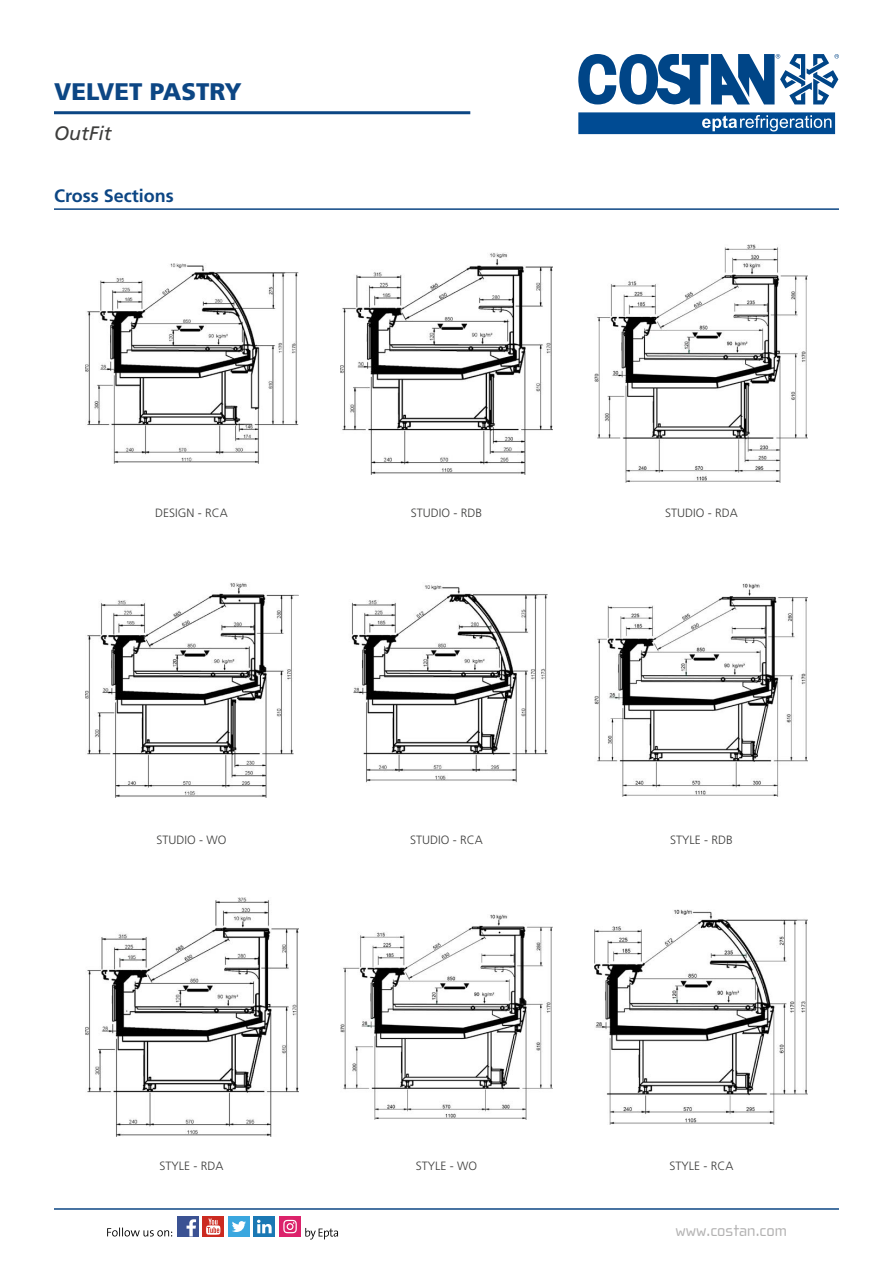
<style>
.page{position:relative;width:893px;height:1263px;background:#fff}
.page>*{position:absolute;margin:0;border:0;box-sizing:border-box;transform-origin:0 0}
.t1{font:900 24px "Frutiger LT Std";color:#0c4684}
.t2{font:italic 19.5px "Frutiger LT Std";color:#3c3c3b}
.t3{font:700 18px "Frutiger LT Std";color:#0c4684}
.t4{font:16.5px "Cholla Wide";color:#b3b2b2}
.t5{font:300 12px "Frutiger LT Std";color:#3c3c3b}
</style>
<div class="page">
<hr style="left:54px;top:111px;width:416px;height:3px;background:#0c4684">
<hr style="left:54px;top:208px;width:785px;height:2px;background:#0c4684">
<hr style="left:54px;top:1208px;width:785px;height:2px;background:#0c4684">
<div style="left:203px;top:1216px;width:21px;height:21px;background:#cb2a20"></div>
<svg style="left:206px;top:1218px;width:14px;height:17px"></svg>
<div style="left:177px;top:1216px;width:21px;height:21px;background:#3b5293"></div>
<svg style="left:187px;top:1219px;width:9px;height:17px"></svg>
<div style="left:254px;top:1216px;width:21px;height:21px;background:#1a78b4"></div>
<svg style="left:257px;top:1220px;width:15px;height:13px"></svg>
<div style="left:228px;top:1216px;width:22px;height:21px;background:#3aa7df"></div>
<svg style="left:232px;top:1221px;width:14px;height:11px"></svg>
<svg style="left:107px;top:1227px;width:65px;height:9px"></svg>
<svg style="left:305px;top:1228px;width:33px;height:11px"></svg>
<div style="left:279px;top:1216px;width:22px;height:21px;background:#dc226b"></div>
<svg style="left:283px;top:1220px;width:14px;height:13px"></svg>
<svg style="left:578px;top:54px;width:261px;height:80px"></svg>
<img style="left:86px;top:263px;width:212px;height:201px">
<img style="left:340px;top:253px;width:213px;height:222px">
<img style="left:594px;top:244px;width:213px;height:239px">
<img style="left:86px;top:583px;width:212px;height:215px">
<img style="left:351px;top:585px;width:197px;height:198px">
<img style="left:594px;top:584px;width:213px;height:213px">
<img style="left:86px;top:897px;width:212px;height:239px">
<img style="left:340px;top:915px;width:213px;height:204px">
<img style="left:594px;top:910px;width:213px;height:214px">
<h1 class="t1" style="left:54px;top:77px;width:189px">VELVET PASTRY</h1>
<h2 class="t2" style="left:54px;top:122px;width:59px">OutFit</h2>
<h3 class="t3" style="left:54px;top:185px;width:121px">Cross Sections</h3>
<p class="t5" style="left:155px;top:506px;width:74px">DESIGN - RCA</p>
<p class="t5" style="left:157px;top:833px;width:71px">STUDIO - WO</p>
<p class="t5" style="left:411px;top:506px;width:73px">STUDIO - RDB</p>
<p class="t5" style="left:665px;top:506px;width:74px">STUDIO - RDA</p>
<p class="t5" style="left:410px;top:833px;width:74px">STUDIO - RCA</p>
<p class="t5" style="left:670px;top:833px;width:64px">STYLE - RDB</p>
<p class="t5" style="left:160px;top:1159px;width:66px">STYLE - RDA</p>
<p class="t5" style="left:416px;top:1159px;width:63px">STYLE - WO</p>
<p class="t5" style="left:669px;top:1159px;width:66px">STYLE - RCA</p>
<h3 class="t4" style="left:675px;top:1221px;width:113px">www.costan.com</h3>
</div>
